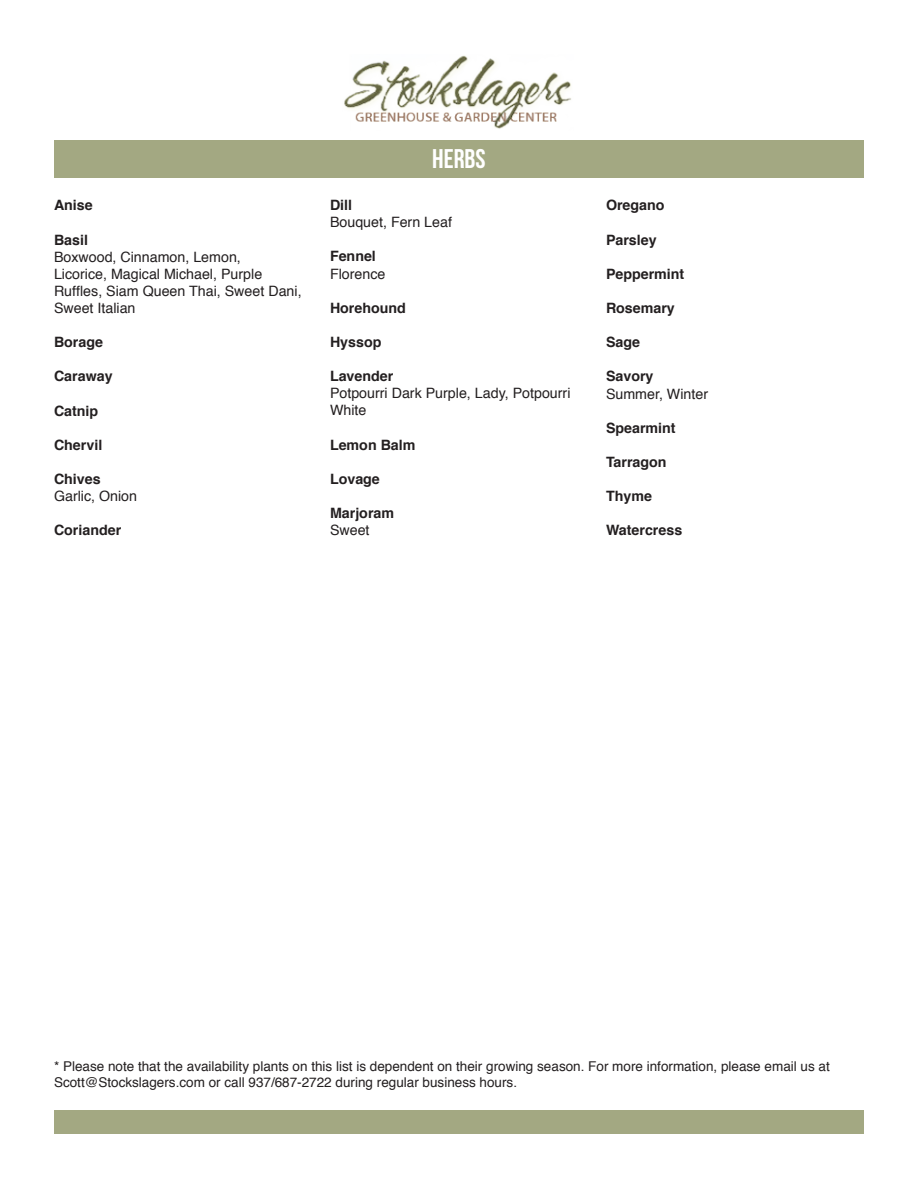
<style>
.page{position:relative;width:918px;height:1188px;background:#fff}
.page>*{position:absolute;margin:0;border:0;box-sizing:border-box;transform-origin:0 0}
.t1{font:27px "Bebas Neue";color:#fff}
.t2{font:14.25px/17.1px "Helvetica";color:#231f20}
.t3{font:700 14.25px "Helvetica";color:#231f20}
.t4{font:13.5px/16.2px "Helvetica";color:#231f20}
</style>
<div class="page">
<div style="left:54px;top:140px;width:810px;height:37px;background:#a3a882"></div>
<div style="left:54px;top:1111px;width:810px;height:23px;background:#a3a882"></div>
<img style="left:344px;top:55px;width:227px;height:74px">
<p class="t3" style="left:54px;top:194px;width:40px">Anise</p>
<p class="t3" style="left:54px;top:228px;width:36px">Basil</p>
<p class="t2" style="left:54px;top:248px;width:249px">Boxwood, Cinnamon, Lemon,<br>Licorice, Magical Michael, Purple<br>Ruffles, Siam Queen Thai, Sweet Dani,<br>Sweet Italian</p>
<p class="t3" style="left:54px;top:331px;width:51px">Borage</p>
<p class="t3" style="left:54px;top:365px;width:60px">Caraway</p>
<p class="t3" style="left:54px;top:399px;width:46px">Catnip</p>
<p class="t3" style="left:54px;top:433px;width:50px">Chervil</p>
<p class="t3" style="left:54px;top:467px;width:48px">Chives</p>
<p class="t2" style="left:54px;top:488px;width:85px">Garlic, Onion</p>
<p class="t3" style="left:54px;top:519px;width:69px">Coriander</p>
<p class="t1" style="left:432px;top:144px;width:55px">HERBS</p>
<p class="t3" style="left:330px;top:194px;width:24px">Dill</p>
<p class="t2" style="left:330px;top:214px;width:123px">Bouquet, Fern Leaf</p>
<p class="t3" style="left:330px;top:245px;width:47px">Fennel</p>
<p class="t2" style="left:330px;top:265px;width:57px">Florence</p>
<p class="t3" style="left:330px;top:296px;width:77px">Horehound</p>
<p class="t3" style="left:330px;top:330px;width:53px">Hyssop</p>
<p class="t3" style="left:330px;top:365px;width:65px">Lavender</p>
<p class="t2" style="left:330px;top:385px;width:242px">Potpourri Dark Purple, Lady, Potpourri<br>White</p>
<p class="t3" style="left:330px;top:433px;width:87px">Lemon Balm</p>
<p class="t3" style="left:330px;top:467px;width:51px">Lovage</p>
<p class="t3" style="left:330px;top:501px;width:66px">Marjoram</p>
<p class="t2" style="left:330px;top:522px;width:41px">Sweet</p>
<p class="t3" style="left:606px;top:194px;width:60px">Oregano</p>
<p class="t3" style="left:606px;top:228px;width:52px">Parsley</p>
<p class="t3" style="left:606px;top:262px;width:80px">Peppermint</p>
<p class="t3" style="left:606px;top:297px;width:70px">Rosemary</p>
<p class="t3" style="left:606px;top:331px;width:36px">Sage</p>
<p class="t3" style="left:606px;top:365px;width:49px">Savory</p>
<p class="t2" style="left:606px;top:385px;width:104px">Summer, Winter</p>
<p class="t3" style="left:606px;top:416px;width:71px">Spearmint</p>
<p class="t3" style="left:606px;top:450px;width:62px">Tarragon</p>
<p class="t3" style="left:606px;top:485px;width:47px">Thyme</p>
<p class="t3" style="left:606px;top:519px;width:78px">Watercress</p>
<p class="t4" style="left:54px;top:1059px;width:777px">* Please note that the availability plants on this list is dependent on their growing season. For more information, please email us at<br>Scott@Stockslagers.com or call 937/687-2722 during regular business hours.</p>
</div>
